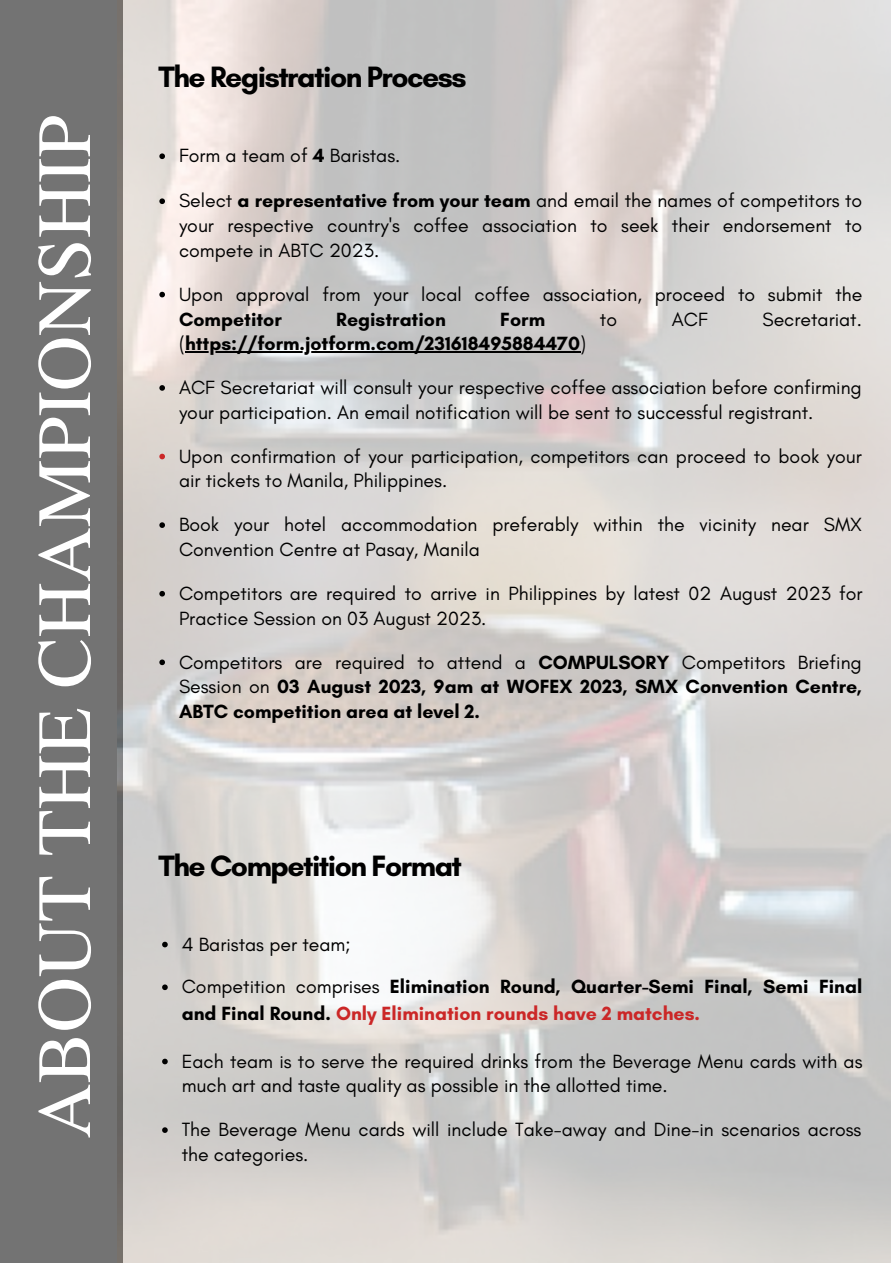
<style>
.page{position:relative;width:893px;height:1264px;background:#fff}
.page>*{position:absolute;margin:0;border:0;box-sizing:border-box;transform-origin:0 0}
.t1{font:76.35px "Te X Gyre Termes";color:#fff}
.t2{font:700 30px "Glacial Indifference";letter-spacing:-.05em;color:#000}
.t3{font:19.5px/24.8px "Glacial Indifference";color:#000}
.t4{font:700 19.5px/24.8px "Glacial Indifference";color:#000;text-align:justify}
.s1{font-weight:700}
.s2{font-weight:400}
.s3{color:#cb2727}
</style>
<div class="page">
<div style="left:0;top:0;width:123px;height:1262px;background:#737373"></div>
<img style="left:117px;top:0;width:773px;height:1262px">
<svg style="left:159px;top:153px;width:6px;height:6px"></svg>
<svg style="left:159px;top:198px;width:6px;height:6px"></svg>
<svg style="left:159px;top:292px;width:6px;height:5px"></svg>
<hr style="left:185px;top:351px;width:395px;height:1px;background:#000">
<svg style="left:159px;top:385px;width:6px;height:6px"></svg>
<svg style="left:159px;top:453px;width:6px;height:6px"></svg>
<svg style="left:159px;top:522px;width:6px;height:6px"></svg>
<svg style="left:159px;top:591px;width:6px;height:5px"></svg>
<svg style="left:159px;top:659px;width:6px;height:6px"></svg>
<svg style="left:162px;top:941px;width:6px;height:6px"></svg>
<svg style="left:162px;top:984px;width:6px;height:6px"></svg>
<svg style="left:162px;top:1058px;width:6px;height:6px"></svg>
<svg style="left:162px;top:1127px;width:6px;height:5px"></svg>
<p class="t1" style="left:9px;top:1138px;width:1025px;rotate:-90deg">ABOUT THE CHAMPIONSHIP</p>
<p class="t2" style="left:158px;top:58px;width:309px">The Registration Process</p>
<p class="t3" style="left:179px;top:143px;width:223px">Form a team of <span class="s1">4</span> Baristas.</p>
<p class="t3" style="left:179px;top:188px;width:684px;text-align:justify">Select <span class="s1">a representative from your team</span> and email the names of competitors to your respective country's coffee association to seek their endorsement to compete in ABTC 2023.</p>
<p class="t3" style="left:179px;top:281px;width:684px">Upon approval from your local coffee association, proceed to submit the<br><span class="s1">Competitor</span></p>
<p class="t4" style="left:336px;top:306px;width:111px">Registration</p>
<p class="t4" style="left:500px;top:306px;width:46px">Form</p>
<p class="t3" style="left:600px;top:306px;width:19px">to</p>
<p class="t3" style="left:671px;top:306px;width:37px">ACF</p>
<p class="t3" style="left:762px;top:306px;width:101px">Secretariat.</p>
<p class="t4" style="left:179px;top:331px;width:408px"><span class="s2">(</span>https://form.jotform.com/231618495884470<span class="s2">)</span></p>
<p class="t3" style="left:179px;top:375px;width:684px">ACF Secretariat will consult your respective coffee association before confirming your participation. An email notification will be sent to successful registrant.</p>
<p class="t3" style="left:179px;top:443px;width:684px">Upon confirmation of your participation, competitors can proceed to book your air tickets to Manila, Philippines.</p>
<p class="t3" style="left:179px;top:512px;width:684px">Book your hotel accommodation preferably within the vicinity near SMX<br>Convention Centre at Pasay, Manila</p>
<p class="t3" style="left:179px;top:580px;width:685px">Competitors are required to arrive in Philippines by latest 02 August 2023 for<br>Practice Session on 03 August 2023.</p>
<p class="t4" style="left:179px;top:649px;width:684px"><span class="s2">Competitors are required to attend a</span> COMPULSORY <span class="s2">Competitors Briefing Session on</span> 03 August 2023, 9am at WOFEX 2023, SMX Convention Centre, ABTC competition area at level 2.</p>
<p class="t2" style="left:158px;top:847px;width:305px">The Competition Format</p>
<p class="t3" style="left:182px;top:931px;width:170px">4 Baristas per team;</p>
<p class="t4" style="left:182px;top:973px;width:682px;line-height:27px"><span class="s2">Competition comprises</span> Elimination Round, Quarter-Semi Final, Semi Final and Final Round. <span class="s3">Only Elimination rounds have 2 matches.</span></p>
<p class="t3" style="left:182px;top:1048px;width:682px">Each team is to serve the required drinks from the Beverage Menu cards with as much art and taste quality as possible in the allotted time.</p>
<p class="t3" style="left:182px;top:1117px;width:681px">The Beverage Menu cards will include Take-away and Dine-in scenarios across the categories.</p>
</div>
